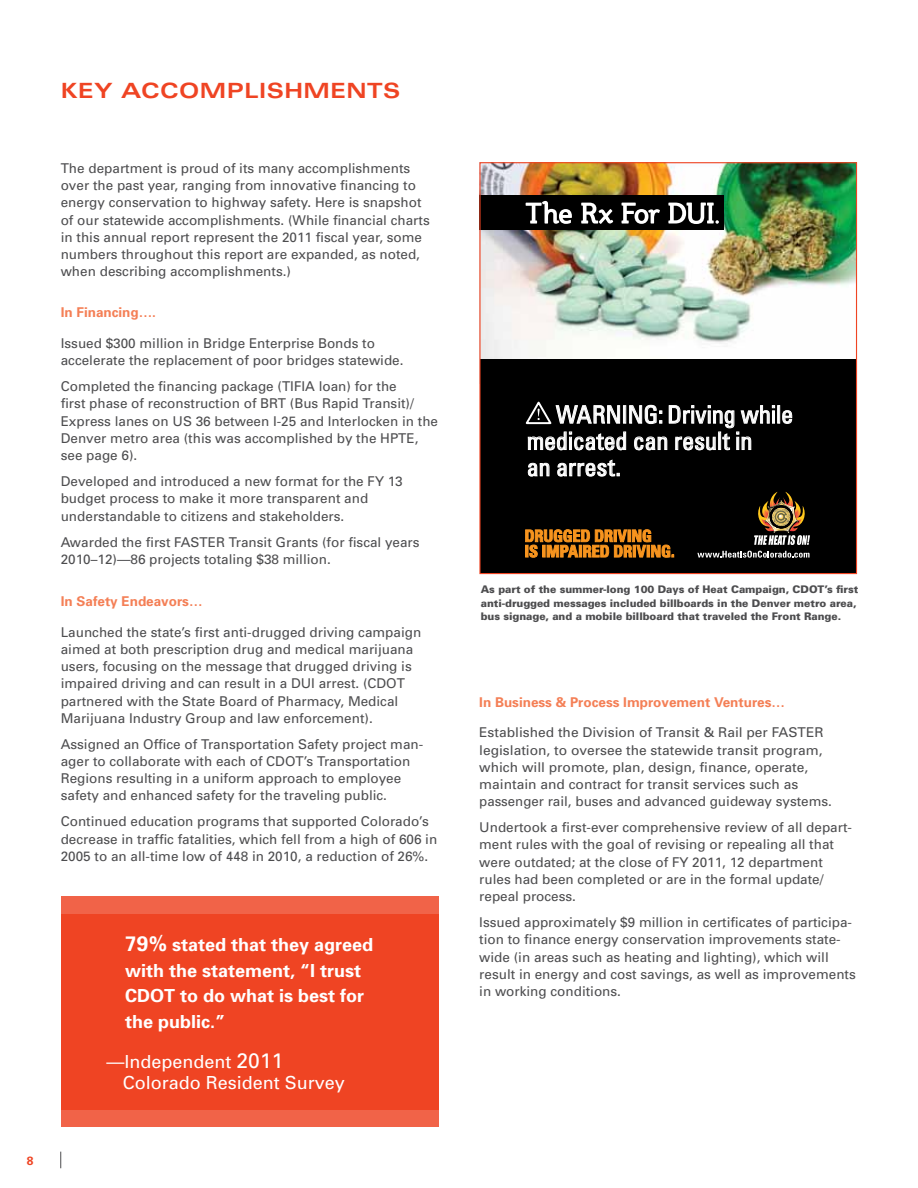
<style>
.page{position:relative;width:918px;height:1188px;background:#fff}
.page>*{position:absolute;margin:0;border:0;box-sizing:border-box;transform-origin:0 0}
.t1{font:condensed 24.3px/26.2px "Univers LT Std";letter-spacing:-.01em;color:#fff}
.t2{font:700 expanded 21px "Univers";letter-spacing:.02em;color:#ef4423}
.t3{font:700 18px/25.5px "Univers";color:#fff}
.t4{font:18px/21.6px "Univers";color:#fff}
.t5{font:13.5px/17.2px "Univers";color:#4d4d4f}
.t6{font:700 13.5px "Univers";color:#f47f56}
.t7{font:700 12px "Univers";color:#ef4423}
.t8{font:900 10.5px/13.5px "Univers";letter-spacing:-.005em;color:#4d4d4f}
.s1{font-size:21px}
</style>
<div class="page">
<svg style="left:60px;top:1152px;width:1px;height:16px"></svg>
<img style="left:481px;top:164px;width:374px;height:195px">
<div style="left:479px;top:195px;width:245px;height:35px;background:#000"></div>
<div style="left:480px;top:359px;width:377px;height:215px;background:#000"></div>
<svg style="left:526px;top:201px;width:46px;height:23px"></svg>
<svg style="left:581px;top:203px;width:32px;height:21px"></svg>
<svg style="left:622px;top:203px;width:38px;height:21px"></svg>
<svg style="left:668px;top:203px;width:51px;height:21px"></svg>
<svg style="left:754px;top:492px;width:56px;height:53px"></svg>
<svg style="left:697px;top:551px;width:113px;height:7px"></svg>
<svg style="left:525px;top:529px;width:149px;height:29px"></svg>
<div style="left:777px;top:405px;width:3px;height:18px;border:1px solid #fff"></div>
<svg style="left:782px;top:410px;width:10px;height:14px"></svg>
<svg style="left:528px;top:463px;width:21px;height:14px"></svg>
<svg style="left:557px;top:460px;width:63px;height:17px"></svg>
<svg style="left:525px;top:401px;width:250px;height:49px"></svg>
<svg style="left:480px;top:574px;width:29px;height:1px"></svg>
<svg style="left:829px;top:574px;width:28px;height:1px"></svg>
<div style="left:479px;top:162px;width:378px;height:412px;border:1px solid #ef4423"></div>
<div style="left:61px;top:896px;width:378px;height:231px;background:#ef4423"></div>
<div style="left:61px;top:896px;width:378px;height:18px;background:#f16348"></div>
<div style="left:61px;top:1110px;width:378px;height:17px;background:#f16348"></div>
<h2 class="t2" style="left:61px;top:78px;width:339px">KEY ACCOMPLISHMENTS</h2>
<p class="t5" style="left:61px;top:159px;width:371px">The department is proud of its many accomplishments over the past year, ranging from innovative financing to energy conservation to highway safety. Here is snapshot of our statewide accomplishments. (While financial charts in this annual report represent the 2011 fiscal year, some numbers throughout this report are expanded, as noted, when describing accomplishments.)</p>
<p class="t6" style="left:61px;top:304px;width:97px">In Financing….</p>
<p class="t5" style="left:61px;top:334px;width:344px">Issued $300 million in Bridge Enterprise Bonds to accelerate the replacement of poor bridges statewide.</p>
<p class="t5" style="left:61px;top:378px;width:379px">Completed the financing package (TIFIA loan) for the<br>first phase of reconstruction of BRT (Bus Rapid Transit)/ Express lanes on US 36 between I-25 and Interlocken in the Denver metro area (this was accomplished by the HPTE, see page 6).</p>
<p class="t5" style="left:61px;top:472px;width:344px">Developed and introduced a new format for the FY 13 budget process to make it more transparent and understandable to citizens and stakeholders.</p>
<p class="t5" style="left:61px;top:533px;width:360px">Awarded the first FASTER Transit Grants (for fiscal years<br>2010–12)—86 projects totaling $38 million.</p>
<p class="t6" style="left:61px;top:592px;width:143px">In Safety Endeavors…</p>
<p class="t5" style="left:61px;top:623px;width:362px">Launched the state’s first anti-drugged driving campaign aimed at both prescription drug and medical marijuana users, focusing on the message that drugged driving is impaired driving and can result in a DUI arrest. (CDOT partnered with the State Board of Pharmacy, Medical Marijuana Industry Group and law enforcement).</p>
<p class="t5" style="left:61px;top:735px;width:364px">Assigned an Office of Transportation Safety project man&shy;ager to collaborate with each of CDOT’s Transportation Regions resulting in a uniform approach to employee safety and enhanced safety for the traveling public.</p>
<p class="t5" style="left:61px;top:813px;width:378px">Continued education programs that supported Colorado’s decrease in traffic fatalities, which fell from a high of 606 in<br>2005 to an all-time low of 448 in 2010, a reduction of 26%.</p>
<p class="t7" style="left:27px;top:1153px;width:8px">8</p>
<h3 class="t3" style="left:125px;top:931px;width:250px"><span class="s1">79%</span> stated that they agreed with the statement, “I trust<br>CDOT to do what is best for the public.”</h3>
<h3 class="t4" style="left:123px;top:1050px;width:224px;text-indent:-16px">—Independent <span class="s1">2011<br></span>Colorado Resident Survey</h3>
<h1 class="t1" style="left:527px;top:401px;width:268px;text-indent:29px">WARNING: Driving while medicated can result in<br>an arrest.</h1>
<p class="t8" style="left:481px;top:582px;width:379px">As part of the summer-long 100 Days of Heat Campaign, CDOT’s first anti-drugged messages included billboards in the Denver metro area, bus signage, and a mobile billboard that traveled the Front Range.</p>
<p class="t6" style="left:479px;top:693px;width:307px">In Business &amp; Process Improvement Ventures…</p>
<p class="t5" style="left:479px;top:724px;width:354px">Established the Division of Transit &amp; Rail per FASTER legislation, to oversee the statewide transit program, which will promote, plan, design, finance, operate, maintain and contract for transit services such as passenger rail, buses and advanced guideway systems.</p>
<p class="t5" style="left:479px;top:819px;width:374px">Undertook a first-ever comprehensive review of all depart&shy;ment rules with the goal of revising or repealing all that were outdated; at the close of FY 2011, 12 department rules had been completed or are in the formal update/ repeal process.</p>
<p class="t5" style="left:479px;top:913px;width:378px">Issued approximately $9 million in certificates of participa&shy;tion to finance energy conservation improvements state&shy;wide (in areas such as heating and lighting), which will result in energy and cost savings, as well as improvements in working conditions.</p>
</div>
